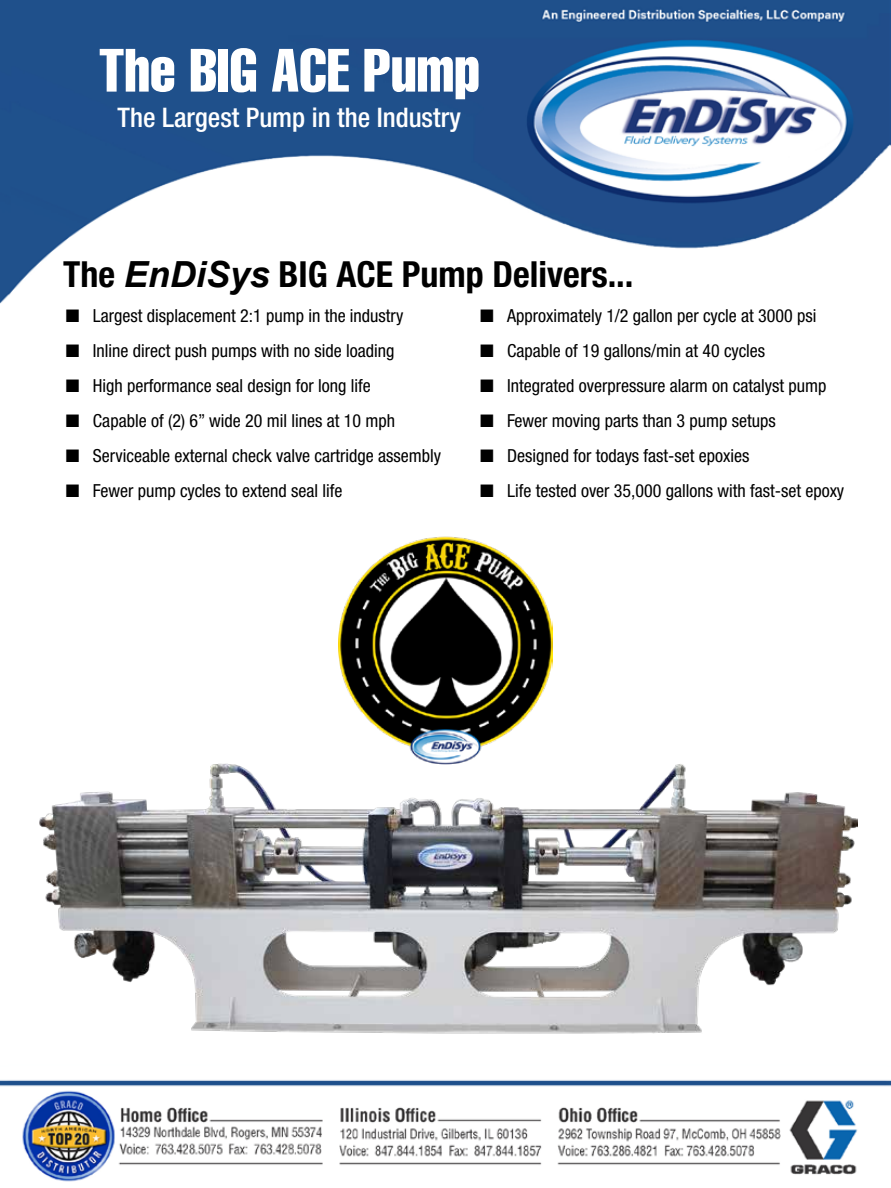
<style>
.page{position:relative;width:891px;height:1188px;background:#fff}
.page>*{position:absolute;margin:0;border:0;box-sizing:border-box;transform-origin:0 0}
.t1{font:60px "Helvetica LT Std Comp";color:#fff}
.t2{font:700 condensed 36px "Helvetica Neue LT Std";color:#000}
.t3{font:500 condensed 27px "Helvetica Neue LT Std";color:#fff}
.t4{font:condensed 18px "Helvetica Neue LT Std";color:#000}
.s1{font-family:"Arial";font-style:italic;font-stretch:normal}
</style>
<div class="page">
<img style="left:0;top:0;width:891px;height:1182px">
<hr style="left:683px;top:292px;width:2px;height:546px;background:#fff">
<img style="left:339px;top:532px;width:213px;height:231px">
<img style="left:39px;top:763px;width:819px;height:272px">
<h1 class="t1" style="left:99px;top:32px;width:383px">The BIG ACE Pump</h1>
<h3 class="t3" style="left:118px;top:101px;width:345px">The Largest Pump in the Industry</h3>
<h2 class="t2" style="left:63px;top:253px;width:572px">The <span class="s1">EnDiSys</span> BIG ACE Pump Delivers...</h2>
<p class="t4" style="left:480px;top:305px;width:338px">■ Approximately 1/2 gallon per cycle at 3000 psi</p>
<p class="t4" style="left:480px;top:340px;width:287px">■ Capable of 19 gallons/min at 40 cycles</p>
<p class="t4" style="left:480px;top:375px;width:348px">■ Integrated overpressure alarm on catalyst pump</p>
<p class="t4" style="left:480px;top:410px;width:297px">■ Fewer moving parts than 3 pump setups</p>
<p class="t4" style="left:480px;top:445px;width:271px">■ Designed for todays fast-set epoxies</p>
<p class="t4" style="left:480px;top:480px;width:366px">■ Life tested over 35,000 gallons with fast-set epoxy</p>
<p class="t4" style="left:66px;top:305px;width:339px">■ Largest displacement 2:1 pump in the industry</p>
<p class="t4" style="left:66px;top:340px;width:330px">■ Inline direct push pumps with no side loading</p>
<p class="t4" style="left:66px;top:375px;width:306px">■ High performance seal design for long life</p>
<p class="t4" style="left:66px;top:410px;width:331px">■ Capable of (2) 6” wide 20 mil lines at 10 mph</p>
<p class="t4" style="left:66px;top:445px;width:377px">■ Serviceable external check valve cartridge assembly</p>
<p class="t4" style="left:66px;top:480px;width:278px">■ Fewer pump cycles to extend seal life</p>
</div>
